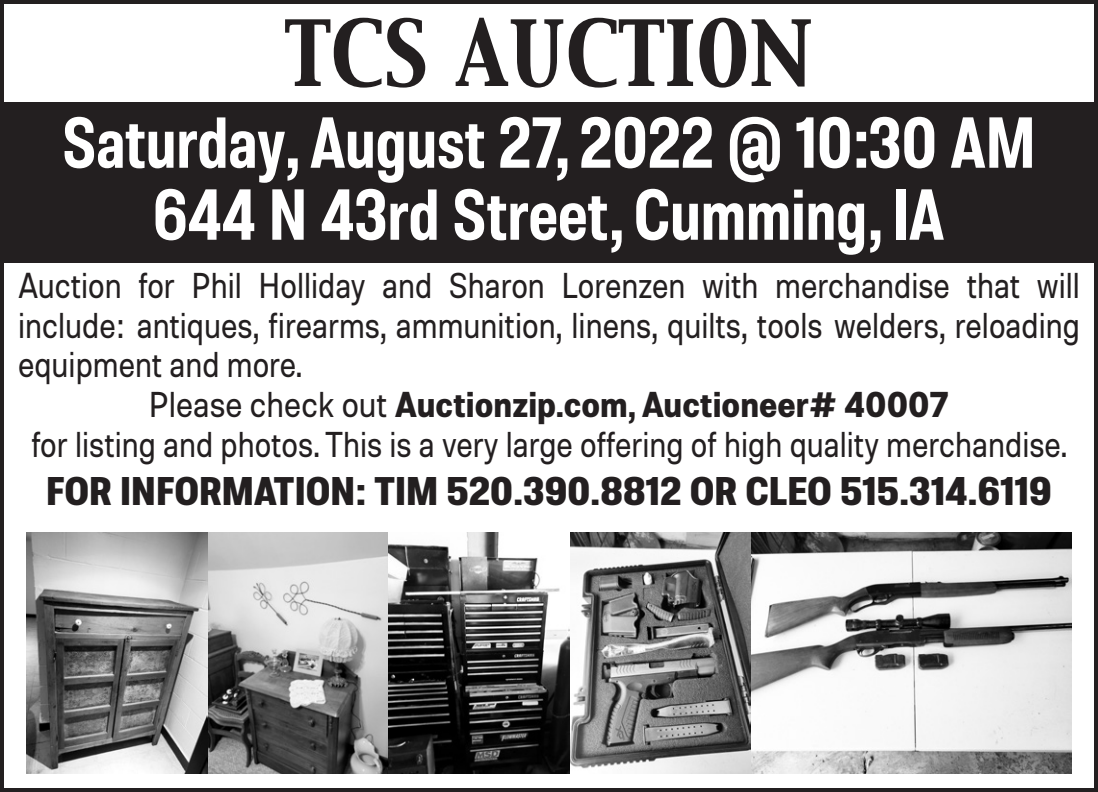
<style>
.page{position:relative;width:1098px;height:792px;background:#fff}
.page>*{position:absolute;margin:0;border:0;box-sizing:border-box;transform-origin:0 0}
.t1{font:80px "Capitals";color:#231f20}
.t2{font:700 semi-condensed 72px/72px "Molde";color:#fff;text-align:center;scale:.88 1}
.t3{font:900 semi-condensed 40px "Molde";color:#231f20}
.t4{font:36px/40px "Molde";color:#231f20;text-align:justify;scale:.87 1}
.t5{font:700 36px "Molde";color:#231f20;scale:.9 1}
.s1{font-weight:400}
</style>
<div class="page">
<div style="left:0;top:102px;width:1098px;height:160px;background:#231f20"></div>
<div style="left:0;top:0;width:1098px;height:792px;border:4px solid #231f20"></div>
<img style="left:26px;top:533px;width:1046px;height:241px">
<p class="t1" style="left:285px;top:-1px;width:529px">TCS AUCTION</p>
<p class="t2" style="left:62px;top:104px;width:1107px">Saturday, August 27, 2022 @ 10:30 AM<br>644 N 43rd Street, Cumming, IA</p>
<p class="t4" style="left:18px;top:263px;width:1222px">Auction for Phil Holliday and Sharon Lorenzen with merchandise that will include: antiques, firearms, ammunition, linens, quilts, tools welders, reloading equipment and more.</p>
<p class="t5" style="left:149px;top:381px;width:891px"><span class="s1">Please check out</span> Auctionzip.com, Auctioneer# 40007</p>
<p class="t4" style="left:31px;top:423px;width:1191px">for listing and photos. This is a very large offering of high quality merchandise.</p>
<p class="t3" style="left:46px;top:465px;width:1007px">FOR INFORMATION: TIM 520.390.8812 OR CLEO 515.314.6119</p>
</div>
